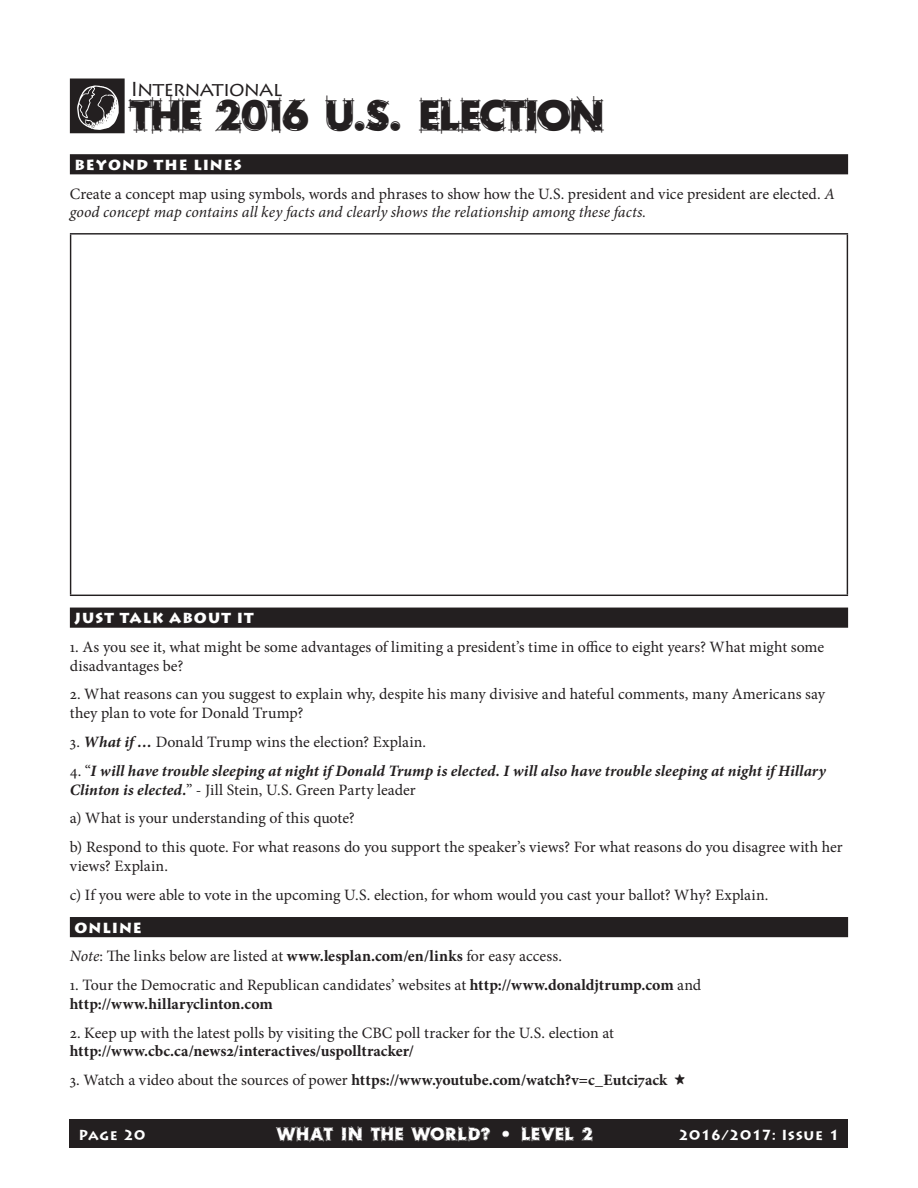
<style>
.page{position:relative;width:918px;height:1188px;background:#fff}
.page>*{position:absolute;margin:0;border:0;box-sizing:border-box;transform-origin:0 0}
.t1{font:41.85px "Rough Draft";letter-spacing:-.02em;color:#231f20}
.t2{font:20.25px "Lithos Pro";letter-spacing:-.04em;color:#231f20}
.t3{font:17.25px "Rough Draft";letter-spacing:.065em;color:#fff}
.t4{font:15.9px/18.8px "Minion Pro";color:#231f20}
.t5{font:italic 700 15.9px/18.8px "Minion Pro";color:#231f20}
.t6{font:700 15.9px "Minion Pro";color:#231f20}
.t7{font:900 14.4px "Lithos Pro";letter-spacing:.065em;color:#fff}
.t8{font:700 14.4px "Lithos Pro";letter-spacing:.005em;color:#fff}
.s1{font-style:italic}
.s2{font-weight:700;font-style:italic}
.s3{font-weight:400;font-style:normal}
.s4{font-weight:700}
.s5{font-weight:400}
.s6{font-family:"Tombats One";font-weight:400;font-size:14.4px}
</style>
<div class="page">
<div style="left:70px;top:1119px;width:778px;height:28px;background:#231f20"></div>
<div style="left:70px;top:79px;width:55px;height:54px;background:#231f20"></div>
<div style="left:70px;top:154px;width:778px;height:20px;background:#231f20"></div>
<div style="left:70px;top:608px;width:778px;height:20px;background:#231f20"></div>
<div style="left:70px;top:917px;width:778px;height:20px;background:#231f20"></div>
<hr style="left:70px;top:233px;width:778px;height:2px;background:#231f20">
<hr style="left:70px;top:235px;width:1px;height:360px;background:#231f20">
<hr style="left:847px;top:235px;width:1px;height:360px;background:#231f20">
<hr style="left:70px;top:595px;width:778px;height:1px;background:#231f20">
<svg style="left:77px;top:85px;width:42px;height:45px"></svg>
<p class="t2" style="left:130px;top:77px;width:154px">International</p>
<h1 class="t1" style="left:130px;top:89px;width:475px">THE 2016 U.S. ELECTION</h1>
<p class="t7" style="left:75px;top:157px;width:169px">BEYOND THE LINES</p>
<p class="t4" style="left:70px;top:185px;width:767px">Create a concept map using symbols, words and phrases to show how the U.S. president and vice president are elected. <span class="s1">A good concept map contains all key facts and clearly shows the relationship among these facts.</span></p>
<p class="t7" style="left:75px;top:610px;width:181px">JUST TALK ABOUT IT</p>
<p class="t4" style="left:70px;top:639px;width:756px">1. As you see it, what might be some advantages of limiting a president’s time in office to eight years? What might some disadvantages be?</p>
<p class="t4" style="left:70px;top:686px;width:757px">2. What reasons can you suggest to explain why, despite his many divisive and hateful comments, many Americans say they plan to vote for Donald Trump?</p>
<p class="t4" style="left:70px;top:734px;width:358px">3. <span class="s2">What if …</span> Donald Trump wins the election? Explain.</p>
<p class="t5" style="left:70px;top:763px;width:757px"><span class="s3">4. “</span>I will have trouble sleeping at night if Donald Trump is elected. I will also have trouble sleeping at night if Hillary<br>Clinton is elected.<span class="s3">” - Jill Stein, U.S. Green Party leader</span></p>
<p class="t4" style="left:70px;top:805px;width:774px;line-height:28.8px">a) What is your understanding of this quote?<br>b) Respond to this quote. For what reasons do you support the speaker’s views? For what reasons do you disagree with her</p>
<p class="t4" style="left:70px;top:853px;width:700px;line-height:28.8px">views? Explain.<br>c) If you were able to vote in the upcoming U.S. election, for whom would you cast your ballot? Why? Explain.</p>
<p class="t7" style="left:75px;top:919px;width:69px">ONLINE</p>
<p class="t4" style="left:70px;top:948px;width:494px"><span class="s1">Note</span>: The links below are listed at <span class="s4">www.lesplan.com/en/links</span> for easy access.</p>
<p class="t4" style="left:70px;top:977px;width:633px">1. Tour the Democratic and Republican candidates’ websites at <span class="s4">http://www.donaldjtrump.com</span> and <span class="s4">http://www.hillaryclinton.com</span></p>
<p class="t4" style="left:70px;top:1025px;width:546px">2. Keep up with the latest polls by visiting the CBC poll tracker for the U.S. election at</p>
<p class="t6" style="left:70px;top:1045px;width:346px">http://www.cbc.ca/news2/interactives/uspolltracker/</p>
<p class="t6" style="left:70px;top:1074px;width:616px"><span class="s5">3. Watch a video about the sources of power</span> https://www.youtube.com/watch?v=c_Eutci7ack <span class="s6">J</span></p>
<p class="t8" style="left:79px;top:1126px;width:68px">Page 20</p>
<p class="t3" style="left:277px;top:1123px;width:318px">WHAT IN THE WORLD? • LEVEL 2</p>
<p class="t8" style="left:678px;top:1126px;width:163px">2016/2017: Issue 1</p>
</div>
